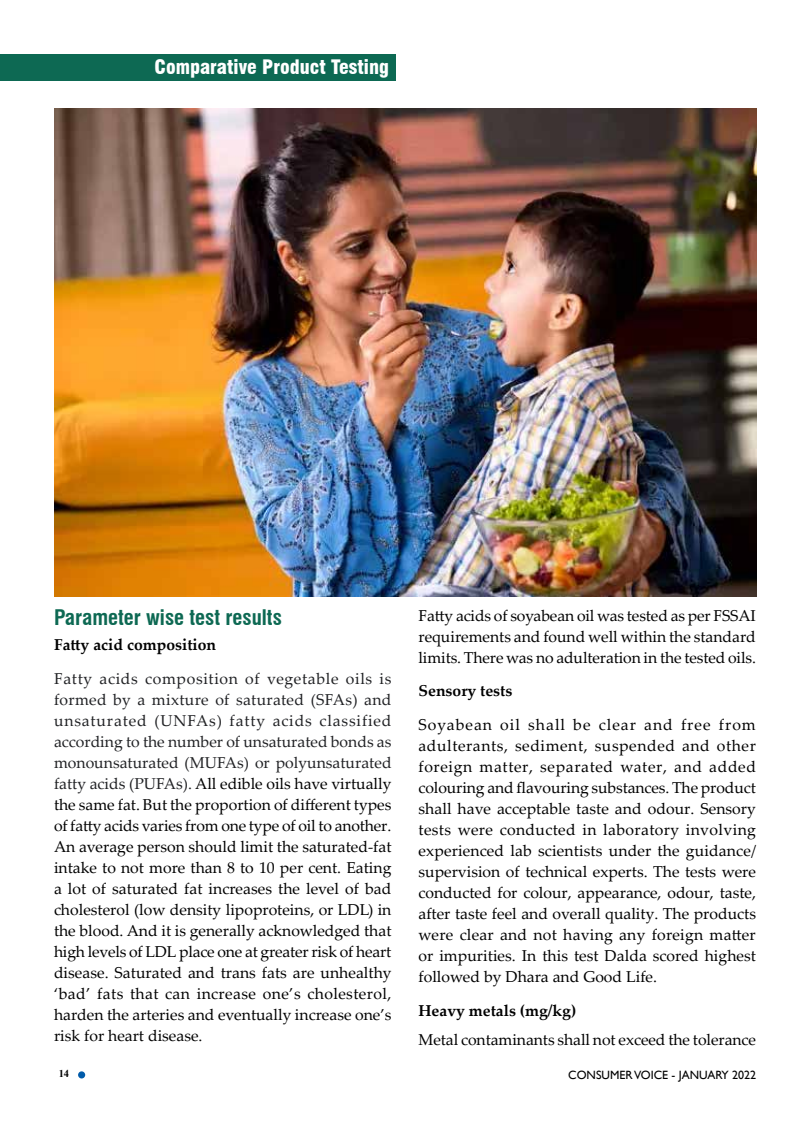
<style>
.page{position:relative;width:810px;height:1134px;background:#fff}
.page>*{position:absolute;margin:0;border:0;box-sizing:border-box;transform-origin:0 0}
.t1{font:700 condensed 21px "Swiss 721 BT";color:#0d6953}
.t2{font:900 condensed 19.5px "Swiss 721 BT";color:#fff}
.t3{font:15.75px/21px "Palatino Linotype";color:#000;text-align:justify}
.t4{font:700 15.75px "Palatino Linotype";color:#000}
.t5{font:12px "Gill Sans";color:#000}
.t6{font:700 10.5px "Times New Roman";color:#000}
.s1{color:#202124}
</style>
<div class="page">
<div style="left:0;top:54px;width:395px;height:27px;background:#0d6953"></div>
<div style="left:78px;top:1071px;width:7px;height:7px;background:#005baa;border-radius:50%"></div>
<img style="left:54px;top:108px;width:703px;height:488px">
<p class="t2" style="left:154px;top:56px;width:236px">Comparative Product Testing</p>
<h1 class="t1" style="left:54px;top:605px;width:229px">Parameter wise test results</h1>
<p class="t4" style="left:54px;top:634px;width:164px">Fatty acid composition</p>
<p class="t3" style="left:54px;top:668px;width:339px"><span class="s1">Fatty acids composition of vegetable oils is formed by a mixture of saturated (SFAs) and unsaturated (UNFAs) fatty acids classified according to the number of unsaturated bonds as monounsaturated (MUFAs) or polyunsaturated fatty acids (PUFAs).</span> All edible oils have virtually the same fat. But the proportion of different types of fatty acids varies from one type of oil to another.<br>An average person should limit the saturated-fat intake to not more than 8 to 10 per cent. Eating a lot of saturated fat increases the level of bad cholesterol (low density lipoproteins, or LDL) in the blood. And it is generally acknowledged that high levels of LDL place one at greater risk of heart disease. Saturated and trans fats are unhealthy ‘bad’ fats that can increase one’s cholesterol, harden the arteries and eventually increase one’s risk for heart disease.</p>
<p class="t3" style="left:419px;top:604px;width:339px">Fatty acids of soyabean oil was tested as per FSSAI requirements and found well within the standard limits. There was no adulteration in the tested oils.</p>
<p class="t4" style="left:419px;top:680px;width:96px">Sensory tests</p>
<p class="t3" style="left:419px;top:714px;width:339px">Soyabean oil shall be clear and free from adulterants, sediment, suspended and other foreign matter, separated water, and added colouring and flavouring substances. The product shall have acceptable taste and odour. Sensory tests were conducted in laboratory involving experienced lab scientists under the guidance/ supervision of technical experts. The tests were conducted for colour, appearance, odour, taste, after taste feel and overall quality. The products were clear and not having any foreign matter or impurities. In this test Dalda scored highest followed by Dhara and Good Life.</p>
<p class="t4" style="left:419px;top:999px;width:159px">Heavy metals (mg/kg)</p>
<p class="t3" style="left:419px;top:1029px;width:339px">Metal contaminants shall not exceed the tolerance</p>
<p class="t6" style="left:59px;top:1066px;width:12px">14</p>
<p class="t5" style="left:568px;top:1068px;width:189px">CONSUMER VOICE - JANUARY 2022</p>
</div>
